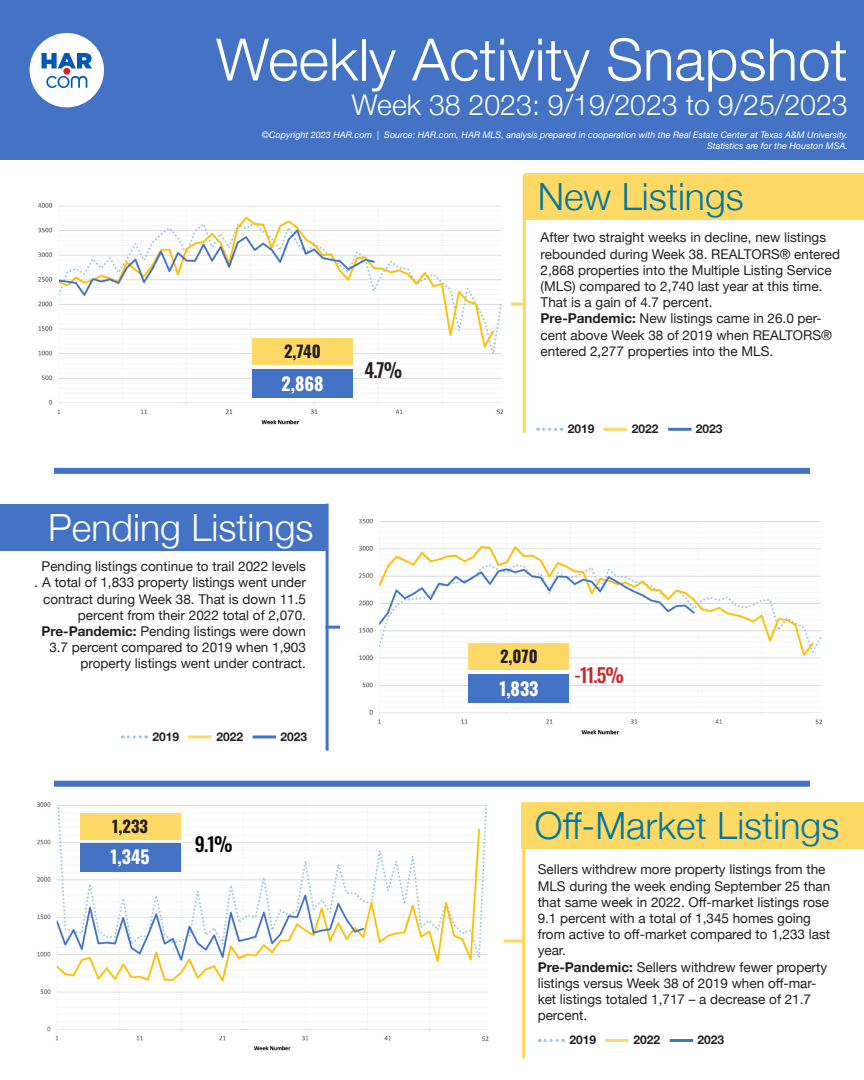
<style>
.page{position:relative;width:864px;height:1080px;background:#fff}
.page>*{position:absolute;margin:0;border:0;box-sizing:border-box;transform-origin:0 0}
.t1{font:300 58.5px "Helvetica Neue";color:#fff}
.t2{font:300 37.5px "Helvetica Neue";color:#0077a1}
.t3{font:300 37.5px "Helvetica Neue";color:#fff}
.t4{font:300 28.5px "Helvetica Neue";color:#fff}
.t5{font:500 19.5px "Oswald";color:#d1232a}
.t6{font:500 19.5px "Oswald";color:#231f20}
.t7{font:500 19.5px "Oswald";color:#000}
.t8{font:700 18px "Oswald";color:#fff}
.t9{font:700 16.5px "Oswald";color:#231f20}
.t10{font:13.5px/16.2px "Helvetica Neue";color:#231f20}
.t11{font:700 12px "Helvetica Neue";color:#231f20}
.t12{font:italic 9px "Helvetica Neue";color:#fff}
.s1{font-weight:700}
</style>
<div class="page">
<img style="left:38px;top:203px;width:466px;height:222px">
<img style="left:359px;top:519px;width:463px;height:216px">
<img style="left:37px;top:802px;width:468px;height:249px">
<div style="left:0;top:0;width:864px;height:160px;background:#4472c4"></div>
<div style="left:30px;top:33px;width:74px;height:74px;background:#fff;border-radius:50%"></div>
<div style="left:63px;top:68px;width:7px;height:7px;background:#df2127;border-radius:50%"></div>
<svg style="left:46px;top:76px;width:41px;height:12px"></svg>
<svg style="left:42px;top:53px;width:50px;height:15px"></svg>
<hr style="left:523px;top:175px;width:3px;height:258px;background:#ffd55d">
<hr style="left:511px;top:302px;width:15px;height:3px;background:#ffd55d">
<hr style="left:326px;top:504px;width:3px;height:247px;background:#4472c4">
<hr style="left:326px;top:626px;width:14px;height:3px;background:#4472c4">
<hr style="left:522px;top:823px;width:3px;height:235px;background:#ffd55d">
<hr style="left:504px;top:939px;width:21px;height:3px;background:#ffd55d">
<div style="left:524px;top:173px;width:340px;height:47px;background:#ffd966"></div>
<div style="left:521px;top:802px;width:343px;height:47px;background:#ffd966"></div>
<div style="left:0;top:504px;width:327px;height:47px;background:#4472c4"></div>
<div style="left:252px;top:338px;width:101px;height:27px;background:#ffd966"></div>
<div style="left:469px;top:643px;width:100px;height:27px;background:#ffd966"></div>
<div style="left:80px;top:813px;width:100px;height:27px;background:#ffd966"></div>
<div style="left:252px;top:370px;width:101px;height:28px;background:#4472c4"></div>
<div style="left:469px;top:675px;width:100px;height:28px;background:#4472c4"></div>
<div style="left:80px;top:843px;width:100px;height:28px;background:#4472c4"></div>
<div style="left:54px;top:468px;width:756px;height:6px;background:#4472c4"></div>
<div style="left:54px;top:781px;width:756px;height:6px;background:#4472c4"></div>
<svg style="left:538px;top:428px;width:24px;height:3px"></svg>
<hr style="left:603px;top:428px;width:24px;height:3px;background:#ffd966">
<hr style="left:668px;top:428px;width:24px;height:3px;background:#4472c4">
<svg style="left:122px;top:735px;width:25px;height:3px"></svg>
<hr style="left:188px;top:735px;width:23px;height:3px;background:#ffd966">
<hr style="left:253px;top:735px;width:23px;height:3px;background:#4472c4">
<svg style="left:539px;top:1039px;width:25px;height:3px"></svg>
<hr style="left:605px;top:1039px;width:23px;height:3px;background:#ffd966">
<hr style="left:670px;top:1039px;width:23px;height:3px;background:#4472c4">
<p class="t1" style="left:216px;top:12px;width:633px">Weekly Activity Snapshot</p>
<p class="t4" style="left:352px;top:82px;width:497px">Week 38 2023: 9/19/2023 to 9/25/2023</p>
<p class="t12" style="left:262px;top:128px;width:588px">©Copyright 2023 HAR.com | Source: HAR.com, HAR MLS, analysis prepared in cooperation with the Real Estate Center at Texas A&amp;M University.</p>
<p class="t12" style="left:707px;top:139px;width:143px">Statistics are for the Houston MSA.</p>
<p class="t9" style="left:284px;top:343px;width:38px">2,740</p>
<p class="t8" style="left:282px;top:375px;width:43px">2,868</p>
<p class="t6" style="left:365px;top:360px;width:39px">4.7%</p>
<p class="t3" style="left:48px;top:497px;width:267px">Pending Listings</p>
<p class="t10" style="left:35px;top:559px;width:273px;text-align:right">Pending listings continue to trail 2022 levels . A total of 1,833 property listings went under contract during Week 38. That is down 11.5 percent from their 2022 total of 2,070.</p>
<p class="t10" style="left:41px;top:624px;width:266px;text-align:right"><span class="s1">Pre-Pandemic:</span> Pending listings were down<br>3.7 percent compared to 2019 when 1,903 property listings went under contract.</p>
<p class="t11" style="left:152px;top:727px;width:28px">2019</p>
<p class="t11" style="left:216px;top:727px;width:28px">2022</p>
<p class="t11" style="left:280px;top:727px;width:28px">2023</p>
<p class="t9" style="left:112px;top:818px;width:37px">1,233</p>
<p class="t8" style="left:111px;top:848px;width:41px">1,345</p>
<p class="t7" style="left:195px;top:834px;width:39px">9.1%</p>
<p class="t2" style="left:538px;top:167px;width:208px">New Listings</p>
<p class="t10" style="left:541px;top:230px;width:301px">After two straight weeks in decline, new listings rebounded during Week 38. REALTORS® entered 2,868 properties into the Multiple Listing Service (MLS) compared to 2,740 last year at this time.<br>That is a gain of 4.7 percent.</p>
<p class="t10" style="left:541px;top:311px;width:293px"><span class="s1">Pre-Pandemic:</span> New listings came in 26.0 per&shy;cent above Week 38 of 2019 when REALTORS® entered 2,277 properties into the MLS.</p>
<p class="t11" style="left:568px;top:419px;width:28px">2019</p>
<p class="t11" style="left:632px;top:419px;width:28px">2022</p>
<p class="t11" style="left:696px;top:419px;width:28px">2023</p>
<p class="t9" style="left:500px;top:648px;width:39px">2,070</p>
<p class="t8" style="left:499px;top:679px;width:41px">1,833</p>
<p class="t5" style="left:574px;top:665px;width:51px">-11.5%</p>
<p class="t2" style="left:535px;top:795px;width:306px">Off-Market Listings</p>
<p class="t10" style="left:538px;top:862px;width:294px">Sellers withdrew more property listings from the MLS during the week ending September 25 than that same week in 2022. Off-market listings rose 9.1 percent with a total of 1,345 homes going from active to off-market compared to 1,233 last year.</p>
<p class="t10" style="left:538px;top:959px;width:291px"><span class="s1">Pre-Pandemic:</span> Sellers withdrew fewer property listings versus Week 38 of 2019 when off-mar&shy;ket listings totaled 1,717 – a decrease of 21.7 percent.</p>
<p class="t11" style="left:569px;top:1031px;width:28px">2019</p>
<p class="t11" style="left:633px;top:1031px;width:28px">2022</p>
<p class="t11" style="left:697px;top:1031px;width:28px">2023</p>
</div>
